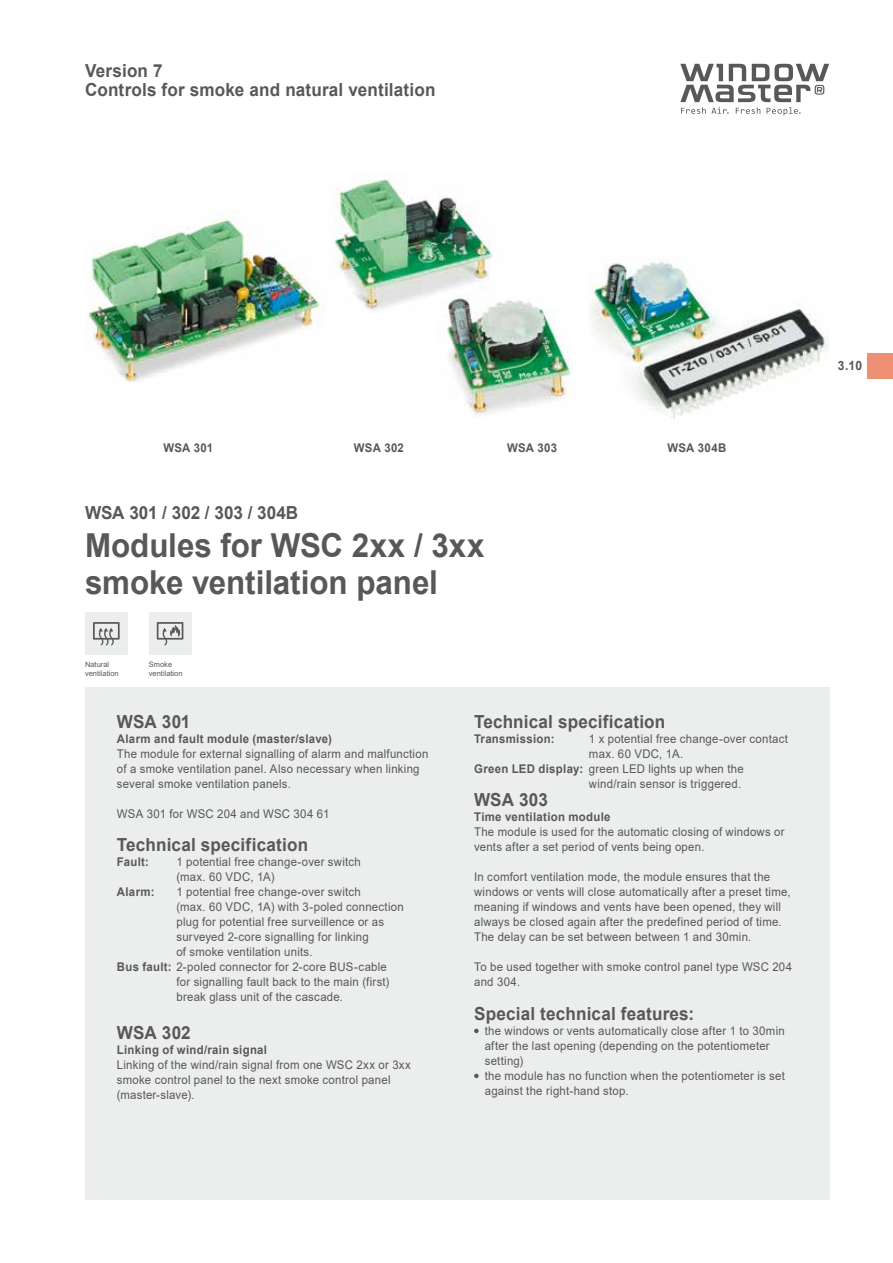
<style>
.page{position:relative;width:893px;height:1263px;background:#fff}
.page>*{position:absolute;margin:0;border:0;box-sizing:border-box;transform-origin:0 0}
.t1{font:700 33px/37.5px "Arial";letter-spacing:-.005em;color:#58585a;scale:.95 1}
.t2{font:700 18px/18.8px "Arial";letter-spacing:.01em;color:#58585a;scale:.95 1}
.t3{font:700 12.75px "Arial";color:#58585a;scale:.95 1}
.t4{font:12px/15px "Arial";letter-spacing:.02em;color:#58585a;scale:.95 1}
.t5{font:700 12px "Arial";letter-spacing:.025em;color:#58585a;scale:.95 1}
.t6{font:7.5px/9px "Arial";color:#58585a}
.s1{font-weight:700}
</style>
<div class="page">
<svg style="left:680px;top:64px;width:149px;height:52px"></svg>
<div style="left:85px;top:687px;width:744px;height:512px;background:#eceded"></div>
<svg style="left:474px;top:1029px;width:5px;height:4px"></svg>
<svg style="left:474px;top:1074px;width:5px;height:4px"></svg>
<div style="left:867px;top:353px;width:26px;height:25px;background:#ee8f73"></div>
<img style="left:334px;top:179px;width:158px;height:131px">
<img style="left:85px;top:218px;width:238px;height:165px">
<img style="left:436px;top:294px;width:136px;height:121px">
<img style="left:589px;top:262px;width:240px;height:157px">
<div style="left:85px;top:612px;width:43px;height:43px;background:#eceded"></div>
<svg style="left:93px;top:622px;width:27px;height:23px"></svg>
<div style="left:149px;top:612px;width:42px;height:43px;background:#eceded"></div>
<svg style="left:157px;top:622px;width:26px;height:23px"></svg>
<h2 class="t2" style="left:85px;top:61px;width:370px">Version 7<br>Controls for smoke and natural ventilation</h2>
<p class="t5" style="left:163px;top:439px;width:54px">WSA 301</p>
<p class="t5" style="left:354px;top:439px;width:54px">WSA 302</p>
<p class="t5" style="left:507px;top:439px;width:54px">WSA 303</p>
<p class="t5" style="left:667px;top:439px;width:63px">WSA 304B</p>
<h2 class="t2" style="left:85px;top:504px;width:226px">WSA 301 / 302 / 303 / 304B</h2>
<h1 class="t1" style="left:85px;top:527px;width:422px">Modules for WSC 2xx / 3xx smoke ventilation panel</h1>
<p class="t6" style="left:85px;top:660px;width:35px">Natural ventilation</p>
<p class="t6" style="left:149px;top:660px;width:35px">Smoke ventilation</p>
<h2 class="t2" style="left:117px;top:712px;width:79px">WSA 301</h2>
<p class="t5" style="left:117px;top:730px;width:228px">Alarm and fault module (master/slave)</p>
<p class="t4" style="left:117px;top:746px;width:329px">The module for external signalling of alarm and malfunction of a smoke ventilation panel. Also necessary when linking several smoke ventilation panels.</p>
<p class="t4" style="left:117px;top:806px;width:225px">WSA 301 for WSC 204 and WSC 304 61</p>
<h2 class="t2" style="left:117px;top:836px;width:203px">Technical specification</h2>
<p class="t5" style="left:117px;top:854px;width:35px">Fault:</p>
<p class="t4" style="left:176px;top:854px;width:196px">1 potential free change-over switch (max. 60 VDC, 1A)</p>
<p class="t5" style="left:117px;top:884px;width:41px">Alarm:</p>
<p class="t4" style="left:176px;top:884px;width:196px">1 potential free change-over switch</p>
<p class="t4" style="left:176px;top:899px;width:241px">(max. 60 VDC, 1A) with 3-poled connection</p>
<p class="t4" style="left:176px;top:914px;width:220px">plug for potential free surveillence or as</p>
<p class="t4" style="left:176px;top:929px;width:204px">surveyed 2-core signalling for linking</p>
<p class="t4" style="left:176px;top:944px;width:145px">of smoke ventilation units.</p>
<p class="t4" style="left:117px;top:959px;width:286px"><span class="s1">Bus fault:</span> 2-poled connector for 2-core BUS-cable</p>
<p class="t4" style="left:176px;top:974px;width:226px">for signalling fault back to the main (first)</p>
<p class="t4" style="left:176px;top:989px;width:177px">break glass unit of the cascade.</p>
<h2 class="t2" style="left:117px;top:1023px;width:79px">WSA 302</h2>
<p class="t5" style="left:117px;top:1041px;width:160px">Linking of wind/rain signal</p>
<p class="t4" style="left:117px;top:1057px;width:311px">Linking of the wind/rain signal from one WSC 2xx or 3xx smoke control panel to the next smoke control panel (master-slave).</p>
<h2 class="t2" style="left:474px;top:712px;width:203px">Technical specification</h2>
<p class="t5" style="left:474px;top:730px;width:86px">Transmission:</p>
<p class="t4" style="left:589px;top:731px;width:211px">1 x potential free change-over contact</p>
<p class="t4" style="left:589px;top:746px;width:101px">max. 60 VDC, 1A.</p>
<p class="t4" style="left:474px;top:761px;width:285px"><span class="s1">Green LED display:</span> green LED lights up when the</p>
<p class="t4" style="left:589px;top:776px;width:162px">wind/rain sensor is triggered.</p>
<h2 class="t2" style="left:474px;top:791px;width:79px">WSA 303</h2>
<p class="t5" style="left:474px;top:809px;width:145px">Time ventilation module</p>
<p class="t4" style="left:474px;top:824px;width:328px">The module is used for the automatic closing of windows or vents after a set period of vents being open.</p>
<p class="t4" style="left:474px;top:869px;width:335px">In comfort ventilation mode, the module ensures that the windows or vents will close automatically after a preset time, meaning if windows and vents have been opened, they will always be closed again after the predefined period of time.<br>The delay can be set between between 1 and 30min.</p>
<p class="t4" style="left:474px;top:959px;width:336px">To be used together with smoke control panel type WSC 204 and 304.</p>
<h2 class="t2" style="left:474px;top:1004px;width:233px">Special technical features:</h2>
<p class="t4" style="left:485px;top:1023px;width:317px">the windows or vents automatically close after 1 to 30min after the last opening (depending on the potentiometer setting)<br>the module has no function when the potentiometer is set against the right-hand stop.</p>
<p class="t3" style="left:838px;top:357px;width:27px">3.10</p>
</div>
